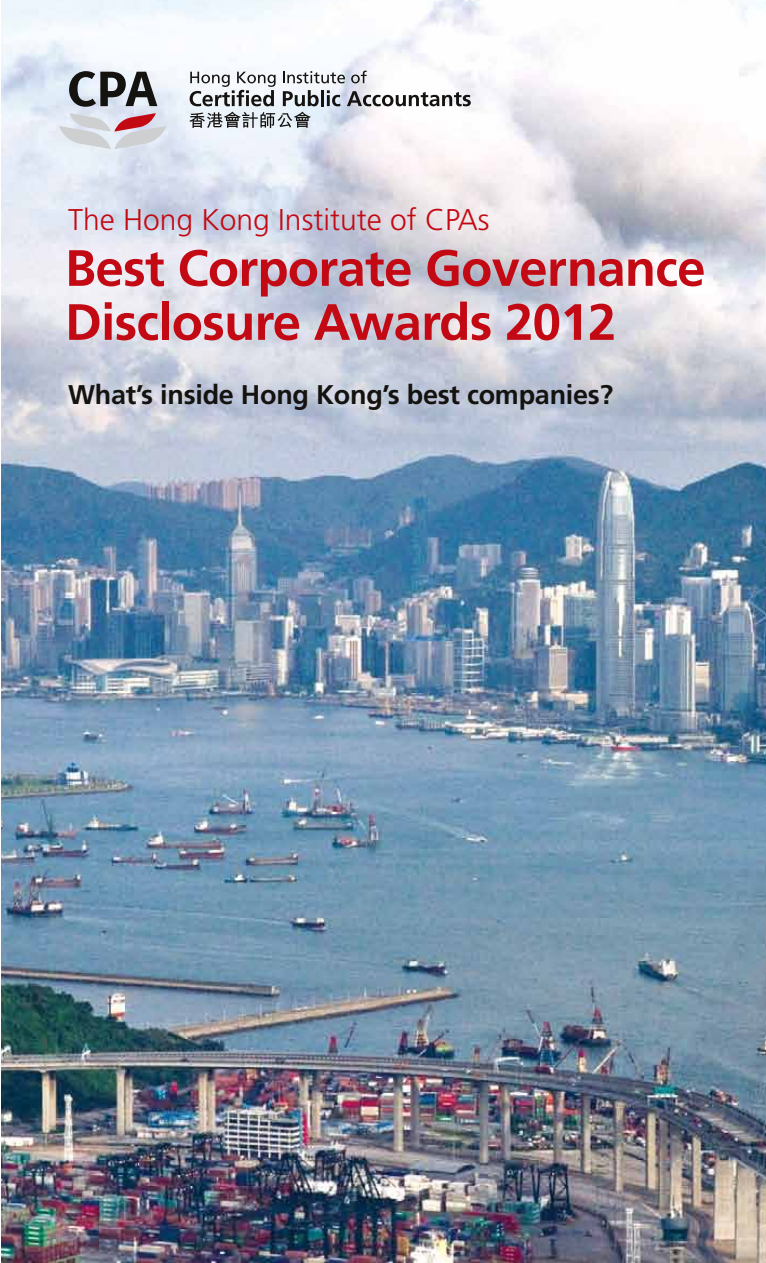
<style>
.page{position:relative;width:766px;height:1263px;background:#fff}
.page>*{position:absolute;margin:0;border:0;box-sizing:border-box;transform-origin:0 0}
.t1{font:700 51px/54px "Frutiger";letter-spacing:-.015em;color:#c30a14}
.t2{font:300 30px "Frutiger";color:#c30a14}
.t3{font:700 27px "Frutiger";letter-spacing:-.01em;color:#151310}
</style>
<div class="page">
<img style="left:2px;top:0;width:763px;height:1263px">
<svg style="left:283px;top:71px;width:62px;height:12px"></svg>
<svg style="left:351px;top:71px;width:15px;height:12px"></svg>
<svg style="left:189px;top:112px;width:121px;height:16px;background:#9ca1a5"></svg>
<svg style="left:189px;top:72px;width:86px;height:34px"></svg>
<svg style="left:283px;top:90px;width:35px;height:16px"></svg>
<hr style="left:321px;top:90px;width:3px;height:16px;background:#151310">
<svg style="left:327px;top:90px;width:13px;height:16px"></svg>
<svg style="left:347px;top:91px;width:123px;height:15px"></svg>
<svg style="left:69px;top:71px;width:88px;height:36px;background:#83878b"></svg>
<svg style="left:59px;top:113px;width:107px;height:36px;background:#d6c9d1"></svg>
<p class="t2" style="left:68px;top:203px;width:423px">The Hong Kong Institute of CPAs</p>
<p class="t1" style="left:65px;top:241px;width:641px">Best Corporate Governance<br>Disclosure Awards 2012</p>
<p class="t3" style="left:68px;top:378px;width:546px">What’s inside Hong Kong’s best companies?</p>
</div>
